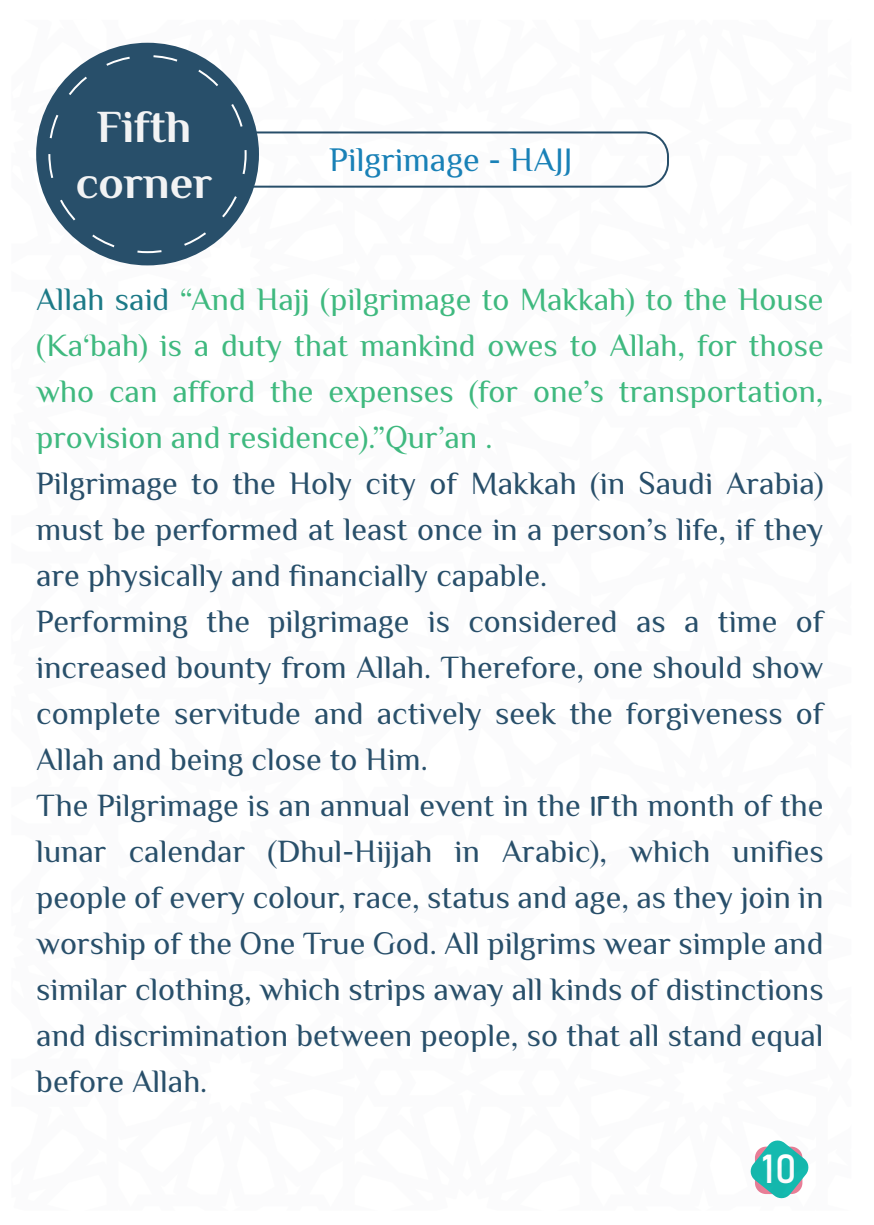
<style>
.page{position:relative;width:874px;height:1225px;background:#fff}
.page>*{position:absolute;margin:0;border:0;box-sizing:border-box;transform-origin:0 0}
.t1{font:700 46px/55.2px "El Messiri";color:#f2f3f4;text-align:center}
.t2{font:40px "Bahnschrift";color:#fff}
.t3{font:34px "El Messiri";color:#1981b7}
.t4{font:32px/46px "El Messiri";color:#284f6a}
.t5{font:32px/46px "El Messiri";color:#3fb97f;text-align:justify}
.s1{color:#1c7a87}
</style>
<div class="page">
<div style="left:36px;top:43px;width:223px;height:222px;background:#284f6a;border-radius:50%"></div>
<div style="left:223px;top:131px;width:445px;height:57px;border:2px solid #284f6a;border-radius:24px"></div>
<h1 class="t1" style="left:76px;top:99px;width:138px">Fifth corner</h1>
<p class="t3" style="left:329px;top:137px;width:245px">Pilgrimage - HAJJ</p>
<p class="t5" style="left:36px;top:278px;width:788px"><span class="s1">Allah said</span> “And Hajj (pilgrimage to Makkah) to the House (Ka‘bah) is a duty that mankind owes to Allah, for those who can afford the expenses (for one’s transportation, provision and residence).”Qur’an .</p>
<p class="t4" style="left:36px;top:462px;width:788px">Pilgrimage to the Holy city of Makkah (in Saudi Arabia) must be performed at least once in a person’s life, if they are physically and financially capable.<br>Performing the pilgrimage is considered as a time of increased bounty from Allah. Therefore, one should show complete servitude and actively seek the forgiveness of Allah and being close to Him.<br>The Pilgrimage is an annual event in the ١٢th month of the lunar calendar (Dhul-Hijjah in Arabic), which unifies people of every colour, race, status and age, as they join in worship of the One True God. All pilgrims wear simple and similar clothing, which strips away all kinds of distinctions and discrimination between people, so that all stand equal before Allah.</p>
<p class="t2" style="left:761px;top:1138px;width:37px">10</p>
</div>
